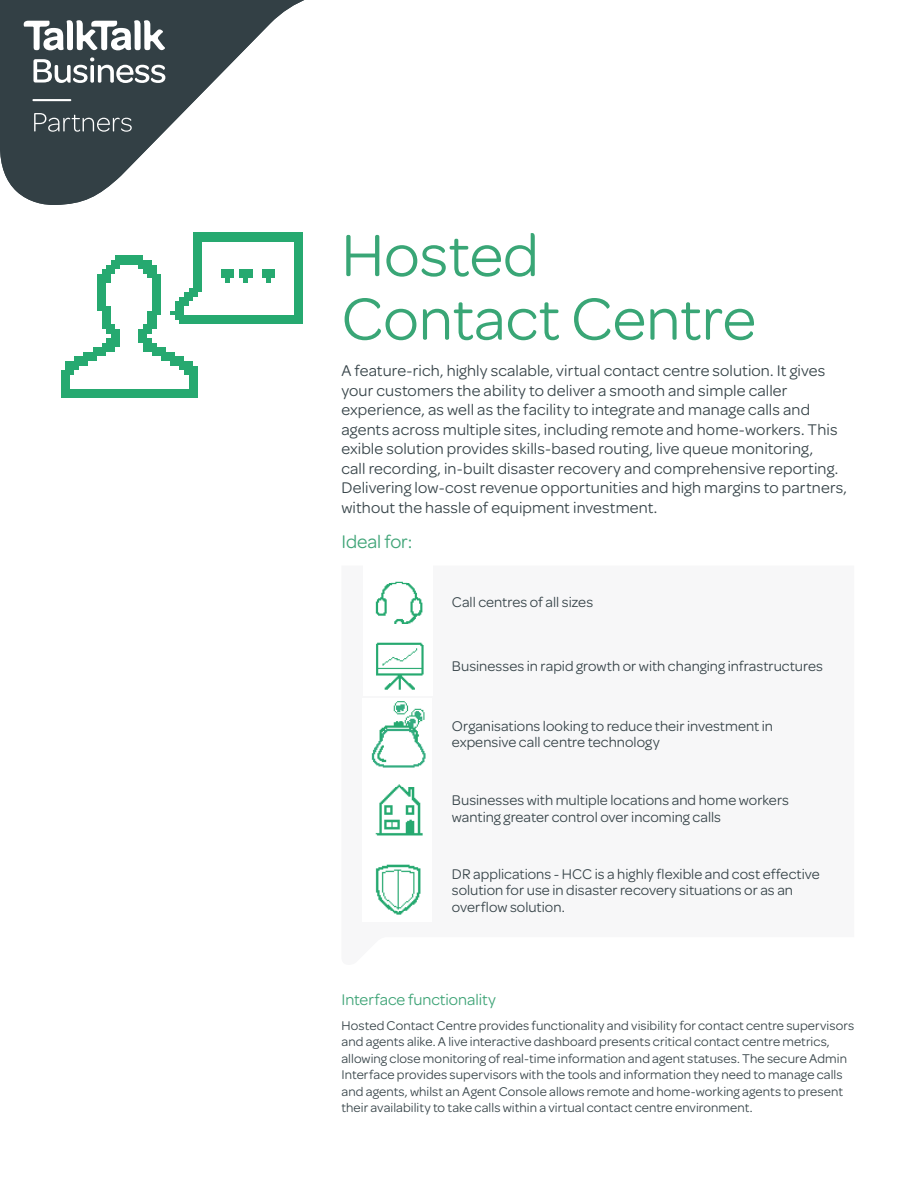
<style>
.page{position:relative;width:918px;height:1188px;background:#fff}
.page>*{position:absolute;margin:0;border:0;box-sizing:border-box;transform-origin:0 0}
.t1{font:63px/63.6px "Omnes";color:#39a676}
.t2{font:19.5px "Omnes";letter-spacing:-.005em;color:#3fa477}
.t3{font:16.5px/19.5px "Omnes";letter-spacing:.01em;color:#374449}
.Green_Sub-Header{font:16.5px "Omnes";color:#3fa477}
.t4{font:15px/16.5px "Omnes";color:#374449}
.Grey_Body_Copy{font:13.5px/16.5px "Omnes";letter-spacing:.005em;color:#374449}
</style>
<div class="page">
<img style="left:371px;top:701px;width:55px;height:135px">
<img style="left:375px;top:581px;width:48px;height:43px">
<img style="left:376px;top:642px;width:48px;height:48px">
<img style="left:61px;top:232px;width:242px;height:166px">
<img style="left:375px;top:864px;width:46px;height:51px">
<svg style="left:0;top:0;width:304px;height:205px;fill:#334045"></svg>
<svg style="left:23px;top:20px;width:142px;height:31px"></svg>
<svg style="left:33px;top:57px;width:132px;height:26px"></svg>
<svg style="left:34px;top:113px;width:98px;height:19px;background:#596468"></svg>
<hr style="left:32px;top:99px;width:39px;height:2px;background:#fff">
<p class="t1" style="left:341px;top:220px;width:416px">Hosted<br>Contact Centre</p>
<p class="t3" style="left:341px;top:360px;width:507px">A feature-rich, highly scalable, virtual contact centre solution. It gives your customers the ability to deliver a smooth and simple caller experience, as well as the facility to integrate and manage calls and agents across multiple sites, including remote and home-workers. This exible solution provides skills-based routing, live queue monitoring,<br>call recording, in-built disaster recovery and comprehensive reporting.<br>Delivering low-cost revenue opportunities and high margins to partners, without the hassle of equipment investment.</p>
<p class="t2" style="left:341px;top:528px;width:73px">Ideal for:</p>
<p class="t4" style="left:452px;top:593px;width:143px">Call centres of all sizes</p>
<p class="t4" style="left:452px;top:657px;width:373px">Businesses in rapid growth or with changing infrastructures</p>
<p class="t4" style="left:452px;top:717px;width:323px">Organisations looking to reduce their investment in expensive call centre technology</p>
<p class="t4" style="left:452px;top:791px;width:339px">Businesses with multiple locations and home workers wanting greater control over incoming calls</p>
<p class="t4" style="left:452px;top:865px;width:369px">DR applications - HCC is a highly flexible and cost effective solution for use in disaster recovery situations or as an overflow solution.</p>
<p class="Green_Sub-Header" style="left:341px;top:988px;width:156px">Interface functionality</p>
<p class="Grey_Body_Copy" style="left:341px;top:1016px;width:514px">Hosted Contact Centre provides functionality and visibility for contact centre supervisors and agents alike. A live interactive dashboard presents critical contact centre metrics, allowing close monitoring of real-time information and agent statuses. The secure Admin Interface provides supervisors with the tools and information they need to manage calls and agents, whilst an Agent Console allows remote and home-working agents to present their availability to take calls within a virtual contact centre environment.</p>
</div>
